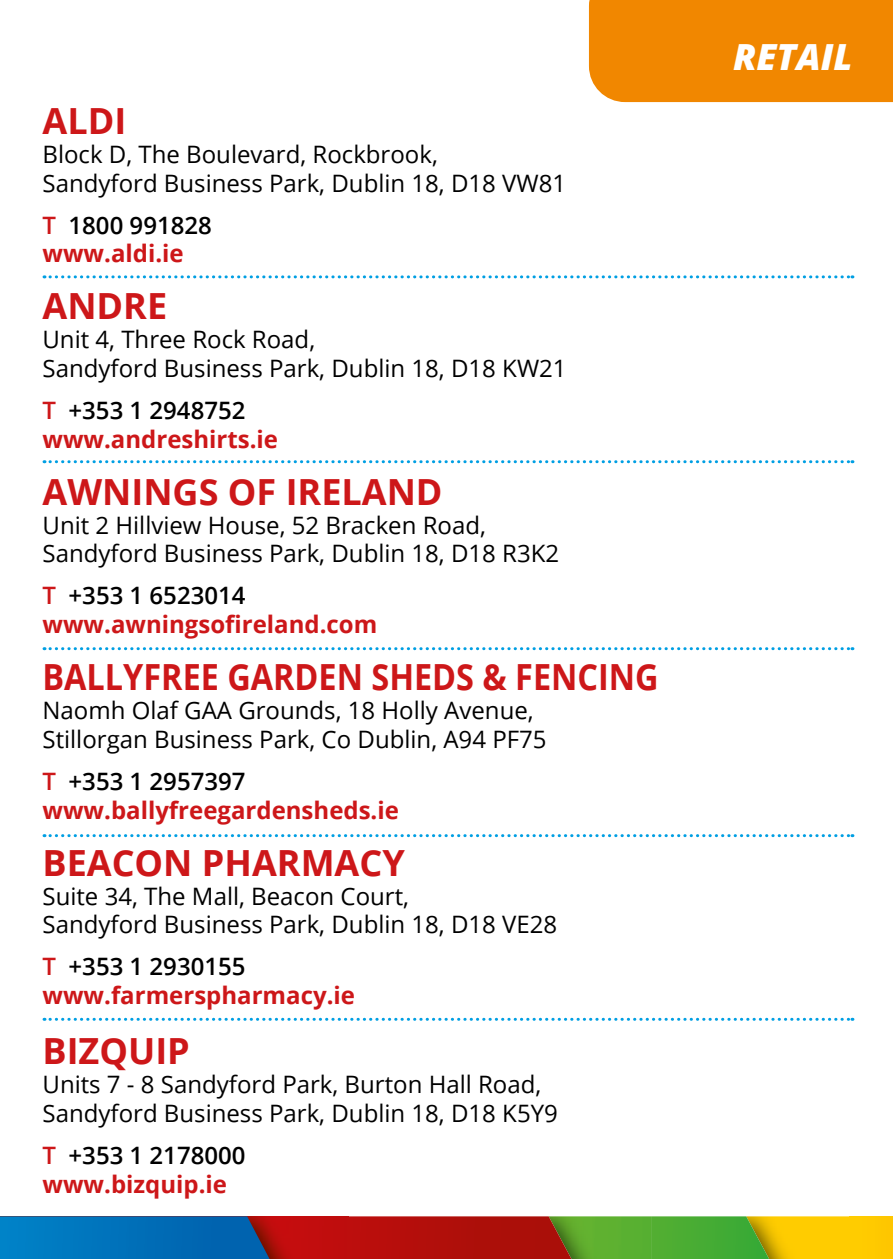
<style>
.page{position:relative;width:893px;height:1259px;background:#fff}
.page>*{position:absolute;margin:0;border:0;box-sizing:border-box;transform-origin:0 0}
.t1{font:700 36px "Open Sans";color:#cd1719}
.t2{font:700 36px "Open Sans";color:#cd1719;scale:.9 1}
.t3{font:italic 800 36px "Open Sans";color:#fff}
.t4{font:24px/28.8px "Open Sans";color:#000}
.t5{font:700 24px/28.8px "Open Sans";color:#cd1719}
.s1{font-weight:600}
.s2{font-weight:600;color:#000}
</style>
<div class="page">
<div style="left:589px;top:0;width:304px;height:102px;background:#f18700"></div>
<div style="left:849px;top:1216px;width:44px;height:43px;background:#ffca00"></div>
<img style="left:769px;top:1216px;width:80px;height:43px">
<svg style="left:651px;top:1216px;width:118px;height:43px;background:#53ab31"></svg>
<img style="left:571px;top:1216px;width:80px;height:43px">
<svg style="left:349px;top:1216px;width:222px;height:43px;background:#ad160d"></svg>
<img style="left:270px;top:1216px;width:79px;height:43px">
<svg style="left:0;top:1216px;width:270px;height:43px;background:#076bb0"></svg>
<svg style="left:44px;top:275px;width:809px;height:3px"></svg>
<svg style="left:44px;top:460px;width:809px;height:3px"></svg>
<svg style="left:44px;top:647px;width:809px;height:3px"></svg>
<svg style="left:44px;top:834px;width:809px;height:3px"></svg>
<svg style="left:44px;top:1017px;width:809px;height:3px"></svg>
<h1 class="t1" style="left:43px;top:95px;width:85px">ALDI</h1>
<p class="t4" style="left:43px;top:139px;width:525px">Block D, The Boulevard, Rockbrook,<br>Sandyford Business Park, Dublin 18, D18 VW81</p>
<p class="t5" style="left:43px;top:210px;width:171px"><span class="s1">T</span> <span class="s2">1800 991828 </span>www.aldi.ie</p>
<h1 class="t1" style="left:43px;top:281px;width:126px">ANDRE</h1>
<p class="t4" style="left:43px;top:324px;width:526px">Unit 4, Three Rock Road,<br>Sandyford Business Park, Dublin 18, D18 KW21</p>
<p class="t5" style="left:42px;top:395px;width:237px"><span class="s1">T</span> <span class="s2">+353 1 2948752 </span>www.andreshirts.ie</p>
<h1 class="t1" style="left:43px;top:466px;width:402px">AWNINGS OF IRELAND</h1>
<p class="t4" style="left:43px;top:510px;width:518px">Unit 2 Hillview House, 52 Bracken Road,<br>Sandyford Business Park, Dublin 18, D18 R3K2</p>
<p class="t5" style="left:43px;top:581px;width:336px"><span class="s1">T</span> <span class="s2">+353 1 6523014 </span>www.awningsofireland.com</p>
<h1 class="t2" style="left:43px;top:652px;width:686px">BALLYFREE GARDEN SHEDS &amp; FENCING</h1>
<p class="t4" style="left:43px;top:695px;width:506px">Naomh Olaf GAA Grounds, 18 Holly Avenue,<br>Stillorgan Business Park, Co Dublin, A94 PF75</p>
<p class="t5" style="left:43px;top:766px;width:358px"><span class="s1">T</span> <span class="s2">+353 1 2957397 </span>www.ballyfreegardensheds.ie</p>
<h1 class="t1" style="left:43px;top:837px;width:364px">BEACON PHARMACY</h1>
<p class="t4" style="left:43px;top:881px;width:516px">Suite 34, The Mall, Beacon Court,<br>Sandyford Business Park, Dublin 18, D18 VE28</p>
<p class="t5" style="left:43px;top:951px;width:314px"><span class="s1">T</span> <span class="s2">+353 1 2930155 </span>www.farmerspharmacy.ie</p>
<h1 class="t1" style="left:43px;top:1025px;width:149px">BIZQUIP</h1>
<p class="t4" style="left:43px;top:1069px;width:517px">Units 7 - 8 Sandyford Park, Burton Hall Road,<br>Sandyford Business Park, Dublin 18, D18 K5Y9</p>
<p class="t5" style="left:43px;top:1140px;width:204px"><span class="s1">T</span> <span class="s2">+353 1 2178000 </span>www.bizquip.ie</p>
<h1 class="t3" style="left:733px;top:30px;width:121px">RETAIL</h1>
</div>
